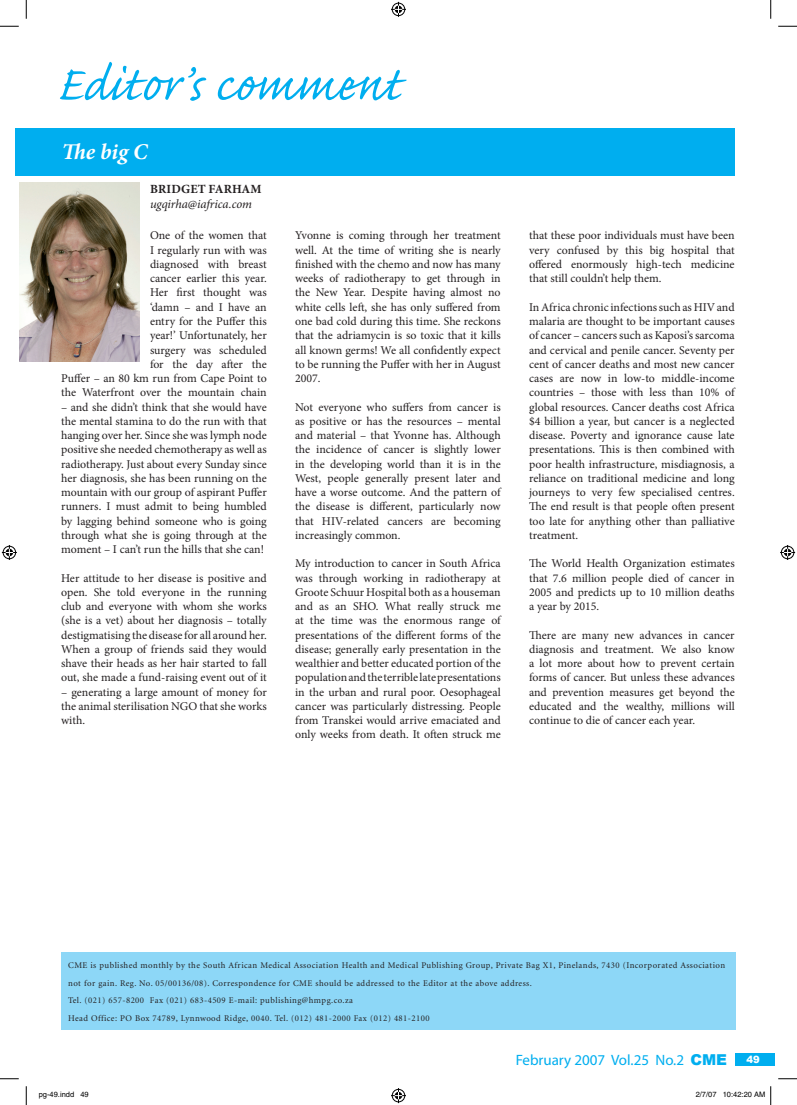
<style>
.page{position:relative;width:797px;height:1105px;background:#fff}
.page>*{position:absolute;margin:0;border:0;box-sizing:border-box;transform-origin:0 0}
.t1{font:62.5px "Caflisch Script Pro";letter-spacing:.005em;color:#00aeef}
.t2{font:italic 700 22.5px "Minion Pro";color:#fff}
.t3{font:15px "Myriad";color:#00aeef}
.t4{font:italic 12.5px "Minion Pro";letter-spacing:-.005em;color:#231f20}
.t5{font:700 12.5px "Minion Pro";letter-spacing:.01em;color:#231f20}
.t6{font:11.88px/14.2px "Minion Pro";color:#231f20;text-align:justify}
.t7{font:900 10px "Arial";color:#fff}
.t8{font:8.75px/17.5px "Minion";letter-spacing:.05em;color:#231f20}
.t9{font:7.5px "Helvetica";color:#000}
.s1{font-family:"Arial";font-weight:900}
</style>
<div class="page">
<div style="left:735px;top:1053px;width:40px;height:12px;background:#00aeef"></div>
<div style="left:16px;top:128px;width:718px;height:48px;background:#00aeef"></div>
<div style="left:61px;top:952px;width:674px;height:78px;background:#8dd7f7"></div>
<img style="left:20px;top:182px;width:119px;height:180px">
<svg style="left:0;top:25px;width:19px;height:2px"></svg>
<svg style="left:778px;top:25px;width:19px;height:2px"></svg>
<svg style="left:0;top:1078px;width:19px;height:1px"></svg>
<svg style="left:778px;top:1078px;width:19px;height:1px"></svg>
<svg style="left:25px;top:0;width:2px;height:19px"></svg>
<svg style="left:25px;top:1086px;width:2px;height:19px"></svg>
<svg style="left:770px;top:0;width:1px;height:19px"></svg>
<svg style="left:391px;top:2px;width:15px;height:15px"></svg>
<svg style="left:391px;top:1088px;width:15px;height:15px"></svg>
<svg style="left:2px;top:545px;width:15px;height:15px"></svg>
<svg style="left:780px;top:545px;width:15px;height:15px"></svg>
<svg style="left:770px;top:1086px;width:1px;height:19px"></svg>
<h1 class="t1" style="left:56px;top:52px;width:345px">Editor’s comment</h1>
<h2 class="t2" style="left:62px;top:136px;width:87px">The big C</h2>
<p class="t5" style="left:150px;top:180px;width:113px">BRIDGET FARHAM</p>
<p class="t4" style="left:150px;top:196px;width:103px">ugqirha@iafrica.com</p>
<p class="t6" style="left:61px;top:229px;width:207px;text-align:right">One of the women that<br>I regularly run with was<br>diagnosed with breast<br>cancer earlier this year.<br>Her first thought was<br>‘damn – and I have an<br>entry for the Puffer this<br>year!’ Unfortunately, her<br>surgery was scheduled<br>for the day after the<br>Puffer – an 80 km run from Cape Point to the Waterfront over the mountain chain</p>
<p class="t6" style="left:61px;top:400px;width:207px">– and she didn’t think that she would have the mental stamina to do the run with that hanging over her. Since she was lymph node positive she needed chemotherapy as well as radiotherapy. Just about every Sunday since her diagnosis, she has been running on the mountain with our group of aspirant Puffer runners. I must admit to being humbled by lagging behind someone who is going through what she is going through at the moment – I can’t run the hills that she can!</p>
<p class="t6" style="left:61px;top:571px;width:207px">Her attitude to her disease is positive and open. She told everyone in the running club and everyone with whom she works (she is a vet) about her diagnosis – totally destigmatising the disease for all around her.<br>When a group of friends said they would shave their heads as her hair started to fall out, she made a fund-raising event out of it</p>
<p class="t6" style="left:61px;top:685px;width:207px">– generating a large amount of money for the animal sterilisation NGO that she works with.</p>
<p class="t6" style="left:295px;top:229px;width:207px">Yvonne is coming through her treatment well. At the time of writing she is nearly finished with the chemo and now has many weeks of radiotherapy to get through in the New Year. Despite having almost no white cells left, she has only suffered from one bad cold during this time. She reckons that the adriamycin is so toxic that it kills all known germs! We all confidently expect to be running the Puffer with her in August 2007.</p>
<p class="t6" style="left:295px;top:400px;width:207px">Not everyone who suffers from cancer is as positive or has the resources – mental and material – that Yvonne has. Although the incidence of cancer is slightly lower in the developing world than it is in the West, people generally present later and have a worse outcome. And the pattern of the disease is different, particularly now that HIV-related cancers are becoming increasingly common.</p>
<p class="t6" style="left:295px;top:556px;width:207px">My introduction to cancer in South Africa was through working in radiotherapy at Groote Schuur Hospital both as a houseman and as an SHO. What really struck me at the time was the enormous range of presentations of the different forms of the disease; generally early presentation in the wealthier and better educated portion of the population and the terrible late presentations in the urban and rural poor. Oesophageal cancer was particularly distressing. People from Transkei would arrive emaciated and only weeks from death. It often struck me</p>
<p class="t6" style="left:529px;top:229px;width:207px">that these poor individuals must have been very confused by this big hospital that offered enormously high-tech medicine that still couldn’t help them.</p>
<p class="t6" style="left:529px;top:300px;width:207px">In Africa chronic infections such as HIV and malaria are thought to be important causes of cancer – cancers such as Kaposi’s sarcoma and cervical and penile cancer. Seventy per cent of cancer deaths and most new cancer cases are now in low-to middle-income countries – those with less than 10% of global resources. Cancer deaths cost Africa $4 billion a year, but cancer is a neglected disease. Poverty and ignorance cause late presentations. This is then combined with poor health infrastructure, misdiagnosis, a reliance on traditional medicine and long journeys to very few specialised centres.<br>The end result is that people often present too late for anything other than palliative treatment.</p>
<p class="t6" style="left:529px;top:556px;width:207px">The World Health Organization estimates that 7.6 million people died of cancer in 2005 and predicts up to 10 million deaths a year by 2015.</p>
<p class="t6" style="left:529px;top:628px;width:207px">There are many new advances in cancer diagnosis and treatment. We also know a lot more about how to prevent certain forms of cancer. But unless these advances and prevention measures get beyond the educated and the wealthy, millions will continue to die of cancer each year.</p>
<p class="t8" style="left:68px;top:957px;width:658px">CME is published monthly by the South African Medical Association Health and Medical Publishing Group, Private Bag X1, Pinelands, 7430 (Incorporated Association not for gain. Reg. No. 05/00136/08). Correspondence for CME should be addressed to the Editor at the above address.<br>Tel. (021) 657-8200 Fax (021) 683-4509 E-mail: publishing@hmpg.co.za<br>Head Office: PO Box 74789, Lynnwood Ridge, 0040. Tel. (012) 481-2000 Fax (012) 481-2100</p>
<p class="t3" style="left:515px;top:1052px;width:213px">February 2007 Vol.25 No.2 <span class="s1">CME</span></p>
<p class="t7" style="left:746px;top:1054px;width:15px">49</p>
<p class="t9" style="left:39px;top:1090px;width:52px">pg-49.indd 49</p>
<p class="t9" style="left:695px;top:1090px;width:71px">2/7/07 10:42:20 AM</p>
</div>
